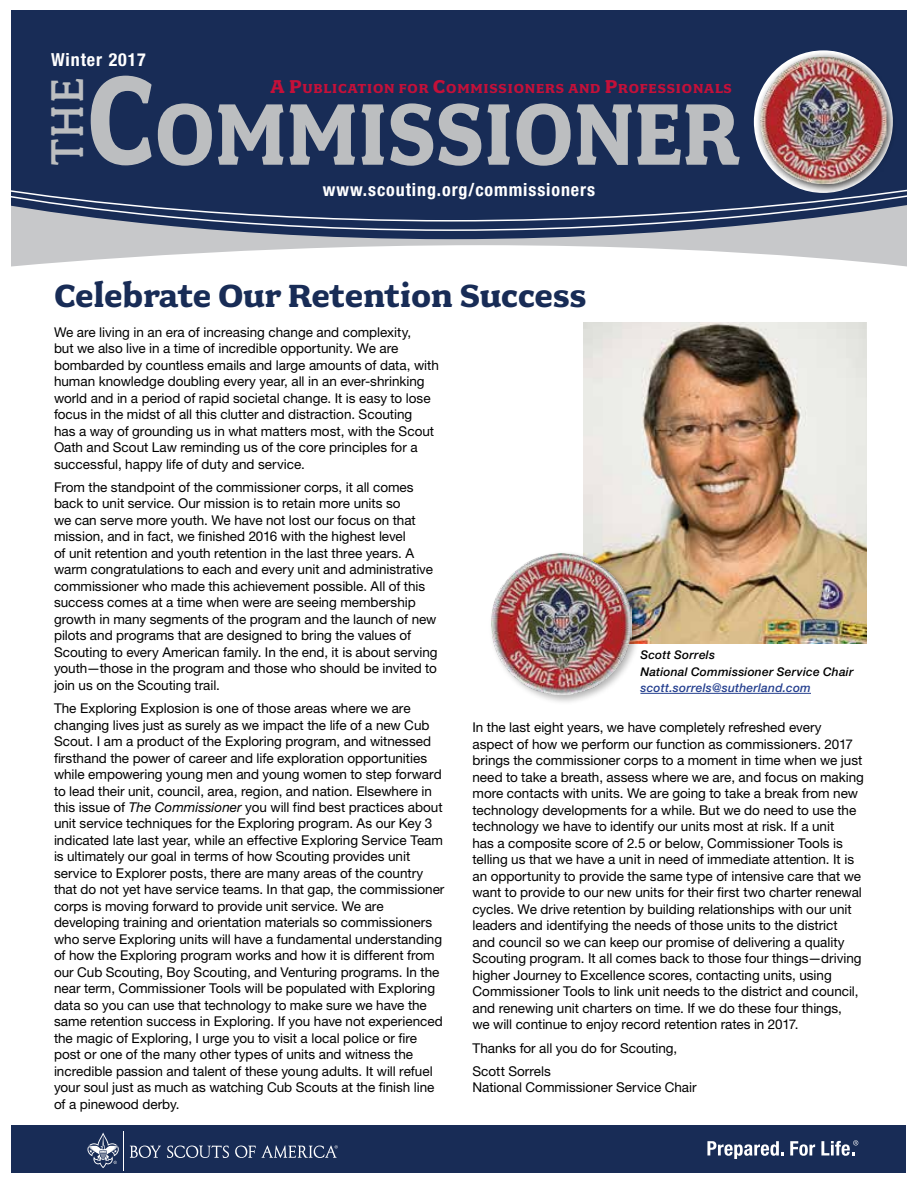
<style>
.page{position:relative;width:918px;height:1188px;background:#fff}
.page>*{position:absolute;margin:0;border:0;box-sizing:border-box;transform-origin:0 0}
.t1{font:700 97.95px "Fairplex Wide";color:#bcbec0;scale:.87 1}
.t2{font:500 51.6px "Fairplex Wide";color:#bcbec0;scale:.87 1}
.t3{font:700 36px "Fairplex Wide";letter-spacing:-.01em;color:#182c56}
.t4{font:700 condensed 18px "Helvetica Neue LT Std";letter-spacing:.05em;color:#fff}
.t5{font:700 14.7px "Fairplex Wide";letter-spacing:.055em;color:#c41039}
.t6{font:13.5px/16.5px "Helvetica Neue LT Std";color:#000}
.t7{font:italic 500 12px/16.5px "Helvetica Neue LT Std";letter-spacing:.02em;color:#000}
.t8{font:italic 500 12px "Helvetica Neue LT Std";letter-spacing:.02em;color:#25408f}
.s1{font-size:143.55px}
.s2{font-size:20.85px}
.s3{font-style:italic}
</style>
<div class="page">
<div style="left:12px;top:1126px;width:894px;height:47px;background:#182c56"></div>
<svg style="left:87px;top:1133px;width:32px;height:35px"></svg>
<hr style="left:123px;top:1131px;width:1px;height:40px;background:#fff">
<svg style="left:130px;top:1146px;width:31px;height:12px"></svg>
<svg style="left:167px;top:1146px;width:62px;height:12px"></svg>
<svg style="left:235px;top:1146px;width:21px;height:12px"></svg>
<svg style="left:262px;top:1145px;width:76px;height:13px"></svg>
<svg style="left:707px;top:1141px;width:77px;height:18px"></svg>
<svg style="left:790px;top:1141px;width:25px;height:15px"></svg>
<svg style="left:821px;top:1140px;width:37px;height:16px"></svg>
<svg style="left:12px;top:239px;width:894px;height:28px"></svg>
<svg style="left:12px;top:232px;width:894px;height:7px;background:#8f96a5"></svg>
<svg style="left:12px;top:222px;width:894px;height:10px;background:#6e7990"></svg>
<div style="left:12px;top:11px;width:894px;height:211px;background:#182c56"></div>
<div style="left:88px;top:73px;width:67px;height:95px;background:#182c56"></div>
<div style="left:755px;top:51px;width:142px;height:143px;background:#000;opacity:.75"></div>
<img style="left:760px;top:57px;width:127px;height:127px">
<img style="left:583px;top:322px;width:283px;height:322px">
<div style="left:488px;top:550px;width:154px;height:156px;background:#000;opacity:.3"></div>
<img style="left:491px;top:553px;width:140px;height:142px">
<hr style="left:640px;top:693px;width:171px;height:1px;background:#25408f">
<h3 class="t4" style="left:51px;top:48px;width:96px">Winter 2017</h3>
<h1 class="t1" style="left:86px;top:78px;width:753px"><span class="s1">C</span>OMMISSIONER</h1>
<h3 class="t4" style="left:323px;top:178px;width:274px">www.scouting.org/commissioners</h3>
<h2 class="t2" style="left:38px;top:165px;width:103px;rotate:-90deg">THE</h2>
<p class="t5" style="left:271px;top:80px;width:463px"><span class="s2">A P</span>UBLICATION FOR <span class="s2">C</span>OMMISSIONERS AND <span class="s2">P</span>ROFESSIONALS</p>
<h3 class="t3" style="left:54px;top:275px;width:534px">Celebrate Our Retention Success</h3>
<p class="t6" style="left:54px;top:323px;width:386px">We are living in an era of increasing change and complexity,<br>but we also live in a time of incredible opportunity. We are bombarded by countless emails and large amounts of data, with human knowledge doubling every year, all in an ever-shrinking world and in a period of rapid societal change. It is easy to lose focus in the midst of all this clutter and distraction. Scouting<br>has a way of grounding us in what matters most, with the Scout Oath and Scout Law reminding us of the core principles for a successful, happy life of duty and service.</p>
<p class="t6" style="left:54px;top:479px;width:385px">From the standpoint of the commissioner corps, it all comes back to unit service. Our mission is to retain more units so<br>we can serve more youth. We have not lost our focus on that mission, and in fact, we finished 2016 with the highest level<br>of unit retention and youth retention in the last three years. A warm congratulations to each and every unit and administrative commissioner who made this achievement possible. All of this success comes at a time when were are seeing membership growth in many segments of the program and the launch of new pilots and programs that are designed to bring the values of Scouting to every American family. In the end, it is about serving youth—those in the program and those who should be invited to join us on the Scouting trail.</p>
<p class="t6" style="left:54px;top:700px;width:392px">The Exploring Explosion is one of those areas where we are changing lives just as surely as we impact the life of a new Cub Scout. I am a product of the Exploring program, and witnessed firsthand the power of career and life exploration opportunities while empowering young men and young women to step forward to lead their unit, council, area, region, and nation. Elsewhere in this issue of <span class="s3">The Commissioner</span> you will find best practices about unit service techniques for the Exploring program. As our Key 3 indicated late last year, while an effective Exploring Service Team is ultimately our goal in terms of how Scouting provides unit service to Explorer posts, there are many areas of the country that do not yet have service teams. In that gap, the commissioner corps is moving forward to provide unit service. We are developing training and orientation materials so commissioners who serve Exploring units will have a fundamental understanding of how the Exploring program works and how it is different from our Cub Scouting, Boy Scouting, and Venturing programs. In the near term, Commissioner Tools will be populated with Exploring data so you can use that technology to make sure we have the same retention success in Exploring. If you have not experienced the magic of Exploring, I urge you to visit a local police or fire post or one of the many other types of units and witness the incredible passion and talent of these young adults. It will refuel your soul just as much as watching Cub Scouts at the finish line of a pinewood derby.</p>
<p class="t7" style="left:640px;top:647px;width:215px">Scott Sorrels<br>National Commissioner Service Chair</p>
<p class="t8" style="left:640px;top:681px;width:172px">scott.sorrels@sutherland.com</p>
<p class="t6" style="left:472px;top:719px;width:393px">In the last eight years, we have completely refreshed every aspect of how we perform our function as commissioners. 2017 brings the commissioner corps to a moment in time when we just need to take a breath, assess where we are, and focus on making more contacts with units. We are going to take a break from new technology developments for a while. But we do need to use the technology we have to identify our units most at risk. If a unit<br>has a composite score of 2.5 or below, Commissioner Tools is telling us that we have a unit in need of immediate attention. It is an opportunity to provide the same type of intensive care that we want to provide to our new units for their first two charter renewal cycles. We drive retention by building relationships with our unit leaders and identifying the needs of those units to the district<br>and council so we can keep our promise of delivering a quality Scouting program. It all comes back to those four things—driving higher Journey to Excellence scores, contacting units, using Commissioner Tools to link unit needs to the district and council, and renewing unit charters on time. If we do these four things,<br>we will continue to enjoy record retention rates in 2017.</p>
<p class="t6" style="left:472px;top:1036px;width:206px;line-height:23.2px">Thanks for all you do for Scouting,<br>Scott Sorrels</p>
<p class="t6" style="left:472px;top:1079px;width:226px">National Commissioner Service Chair</p>
</div>
